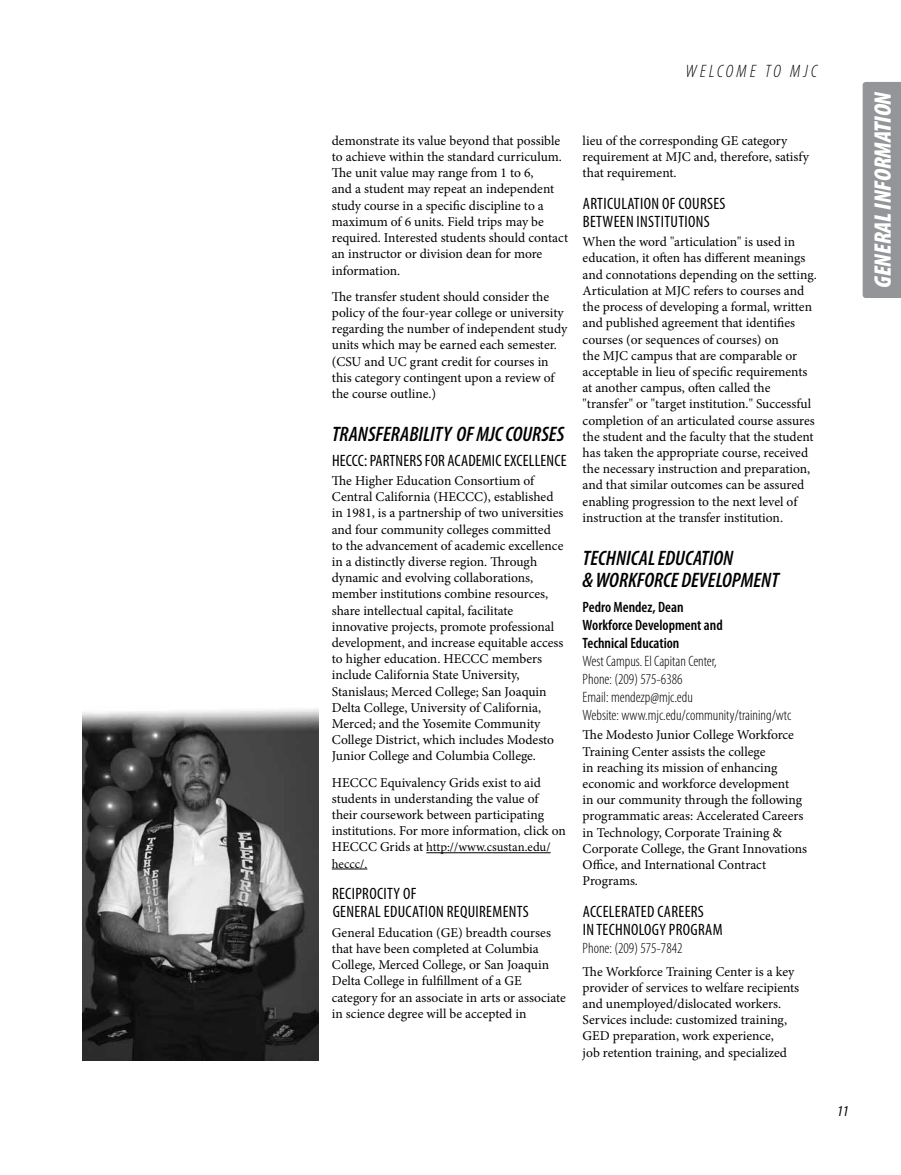
<style>
.page{position:relative;width:901px;height:1175px;background:#fff}
.page>*{position:absolute;margin:0;border:0;box-sizing:border-box;transform-origin:0 0}
.t1{font:italic 900 condensed 24px "Myriad Pro";letter-spacing:-.01em;color:#fff}
.t2{font:italic 600 condensed 21px/22.5px "Myriad Pro";color:#000}
.t3{font:italic 300 condensed 18px "Myriad Pro";letter-spacing:.18em;color:#000}
.t4{font:condensed 16.5px/18px "Myriad Pro";letter-spacing:.02em;color:#000}
.t5{font:300 condensed 15px/18px "Myriad Pro";color:#000}
.t6{font:600 condensed 15px/18px "Myriad Pro";color:#000}
.t7{font:italic condensed 15px "Myriad Pro";color:#000}
.t8{font:13.5px/16.2px "Minion Pro";color:#000}
.t9{font:12.75px/16.2px "Minion Pro";letter-spacing:-.005em;color:#000}
.s1{font-size:13.5px}
</style>
<div class="page">
<div style="left:862px;top:82px;width:39px;height:216px;background:#939598"></div>
<hr style="left:426px;top:852px;width:124px;height:1px;background:#000">
<hr style="left:332px;top:868px;width:35px;height:1px;background:#000">
<img style="left:82px;top:709px;width:236px;height:351px">
<h3 class="t3" style="left:685px;top:61px;width:133px">WELCOME TO MJC</h3>
<p class="t8" style="left:332px;top:132px;width:238px">demonstrate its value beyond that possible to achieve within the standard curriculum.<br>The unit value may range from 1 to 6,<br>and a student may repeat an independent study course in a specific discipline to a maximum of 6 units. Field trips may be required. Interested students should contact an instructor or division dean for more information.</p>
<p class="t8" style="left:332px;top:288px;width:237px">The transfer student should consider the policy of the four-year college or university regarding the number of independent study units which may be earned each semester. (CSU and UC grant credit for courses in this category contingent upon a review of the course outline.)</p>
<h2 class="t2" style="left:332px;top:422px;width:200px">TRANSFERABILITY OF MJC COURSES</h2>
<p class="t4" style="left:332px;top:451px;width:8px">HECCC</p>
<p class="t4" style="left:364px;top:451px;width:204px">: PARTNERS FOR ACADEMIC EXCELLENCE</p>
<p class="t8" style="left:332px;top:472px;width:233px">The Higher Education Consortium of Central California (HECCC), established in 1981, is a partnership of two universities and four community colleges committed to the advancement of academic excellence in a distinctly diverse region. Through dynamic and evolving collaborations, member institutions combine resources, share intellectual capital, facilitate innovative projects, promote professional development, and increase equitable access to higher education. HECCC members include California State University, Stanislaus; Merced College; San Joaquin Delta College, University of California, Merced; and the Yosemite Community College District, which includes Modesto Junior College and Columbia College.</p>
<p class="t8" style="left:332px;top:774px;width:235px">HECCC Equivalency Grids exist to aid students in understanding the value of their coursework between participating institutions. For more information, click on</p>
<p class="t9" style="left:332px;top:839px;width:220px"><span class="s1">HECCC Grids at</span> http://www.csustan.edu/ heccc/.</p>
<p class="t4" style="left:332px;top:884px;width:198px">RECIPROCITY OF<br>GENERAL EDUCATION REQUIREMENTS</p>
<p class="t8" style="left:332px;top:924px;width:236px">General Education (GE) breadth courses that have been completed at Columbia College, Merced College, or San Joaquin Delta College in fulfillment of a GE category for an associate in arts or associate in science degree will be accepted in</p>
<p class="t8" style="left:582px;top:132px;width:228px">lieu of the corresponding GE category requirement at MJC and, therefore, satisfy that requirement.</p>
<p class="t4" style="left:583px;top:194px;width:144px">ARTICULATION OF COURSES<br>BETWEEN INSTITUTIONS</p>
<p class="t8" style="left:582px;top:234px;width:236px">When the word "articulation" is used in education, it often has different meanings and connotations depending on the setting.<br>Articulation at MJC refers to courses and the process of developing a formal, written and published agreement that identifies courses (or sequences of courses) on<br>the MJC campus that are comparable or acceptable in lieu of specific requirements at another campus, often called the "transfer" or "target institution." Successful completion of an articulated course assures the student and the faculty that the student has taken the appropriate course, received the necessary instruction and preparation, and that similar outcomes can be assured enabling progression to the next level of instruction at the transfer institution.</p>
<h2 class="t2" style="left:582px;top:546px;width:198px">TECHNICAL EDUCATION<br>&amp; WORKFORCE DEVELOPMENT</h2>
<p class="t6" style="left:582px;top:597px;width:142px">Pedro Mendez, Dean<br>Workforce Development and<br>Technical Education</p>
<p class="t5" style="left:582px;top:652px;width:210px">West Campus. El Capitan Center,<br>Phone: (209) 575-6386<br>Email: mendezp@mjc.edu<br>Website: www.mjc.edu/community/training/wtc</p>
<p class="t8" style="left:582px;top:727px;width:226px">The Modesto Junior College Workforce Training Center assists the college<br>in reaching its mission of enhancing economic and workforce development<br>in our community through the following programmatic areas: Accelerated Careers in Technology, Corporate Training &amp; Corporate College, the Grant Innovations Office, and International Contract Programs.</p>
<p class="t4" style="left:583px;top:902px;width:15px">ACCELER</p>
<p class="t4" style="left:583px;top:902px;width:101px;text-indent:45px">ATED CAREERS<br>IN TECHNOLOGY PROGR</p>
<p class="t4" style="left:705px;top:920px;width:17px">AM</p>
<p class="t5" style="left:582px;top:938px;width:101px">Phone: (209) 575-7842</p>
<p class="t8" style="left:582px;top:963px;width:218px">The Workforce Training Center is a key provider of services to welfare recipients and unemployed/dislocated workers.<br>Services include: customized training, GED preparation, work experience,<br>job retention training, and specialized</p>
<p class="t7" style="left:837px;top:1102px;width:13px">11</p>
<h1 class="t1" style="left:867px;top:288px;width:198px;rotate:-90deg">GENERAL INFORMATION</h1>
</div>
